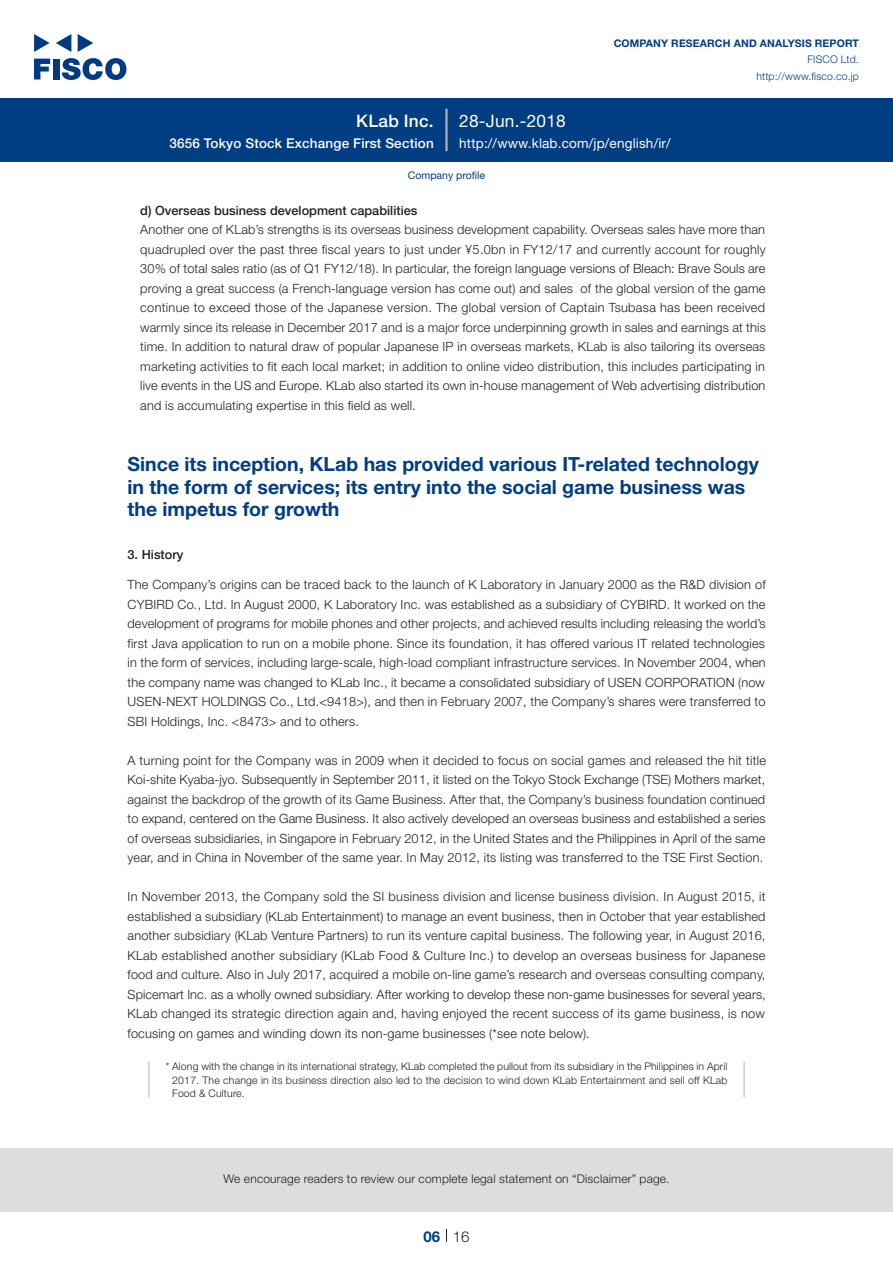
<style>
.page{position:relative;width:893px;height:1263px;background:#fff}
.page>*{position:absolute;margin:0;border:0;box-sizing:border-box;transform-origin:0 0}
.中タイトル_e{font:700 19.5px/22.5px "Helvetica Neue LT Std";color:#003d81}
.t1{font:17.25px "Helvetica Neue LT Std";letter-spacing:.015em;color:#fff}
.t2{font:500 17.25px "Helvetica Neue LT Std";letter-spacing:.015em;color:#fff}
.t3{font:300 15px "Helvetica Neue LT Std";color:#231f20}
.t4{font:700 15px "Helvetica Neue LT Std";color:#003d81}
.t5{font:13.5px "Helvetica Neue LT Std";letter-spacing:.015em;color:#fff}
.t6{font:500 13.5px "Helvetica Neue LT Std";letter-spacing:.015em;color:#fff}
.本文_e{font:300 12.75px/19.5px "Helvetica Neue LT Std";letter-spacing:.015em;color:#231f20;text-align:justify}
.本文3mm_e{font:300 12.75px/19.5px "Helvetica Neue LT Std";letter-spacing:.015em;color:#231f20;text-align:right}
.小タイトル3mm_e{font:500 12.75px "Helvetica Neue LT Std";color:#231f20}
.小タイトル_e{font:500 12.75px "Helvetica Neue LT Std";color:#231f20}
.t7{font:300 12px "Helvetica Neue LT Std";letter-spacing:.015em;color:#231f20}
.t8{font:300 10.5px/13.5px "Helvetica Neue LT Std";letter-spacing:.02em;color:#231f20;text-align:justify}
.t9{font:700 10.5px "Helvetica Neue LT Std";letter-spacing:.015em;color:#003d81}
.t10{font:300 10.5px/16.5px "Helvetica Neue LT Std";letter-spacing:.015em;color:#003d81;text-align:right}
.ヘッダー_e{font:10.5px "Helvetica Neue LT Std";color:#003d81}
</style>
<div class="page">
<div style="left:0;top:1148px;width:893px;height:64px;background:#ddd"></div>
<svg style="left:34px;top:59px;width:16px;height:20px"></svg>
<div style="left:53px;top:59px;width:6px;height:20px;background:#003a83"></div>
<svg style="left:62px;top:58px;width:64px;height:22px"></svg>
<svg style="left:34px;top:34px;width:16px;height:18px"></svg>
<svg style="left:78px;top:34px;width:15px;height:18px"></svg>
<svg style="left:56px;top:34px;width:15px;height:18px"></svg>
<div style="left:0;top:98px;width:893px;height:64px;background:#003d81"></div>
<hr style="left:445px;top:109px;width:3px;height:42px;background:#b5b5b6">
<svg style="left:446px;top:1229px;width:1px;height:13px"></svg>
<hr style="left:148px;top:1061px;width:2px;height:36px;background:#d3d3d3">
<hr style="left:743px;top:1061px;width:2px;height:36px;background:#d3d3d3">
<h2 class="t2" style="left:356px;top:110px;width:79px">KLab Inc.</h2>
<p class="t6" style="left:169px;top:135px;width:266px">3656 Tokyo Stock Exchange First Section</p>
<h2 class="t1" style="left:459px;top:110px;width:108px">28-Jun.-2018</h2>
<p class="t9" style="left:614px;top:37px;width:247px">COMPANY RESEARCH AND ANALYSIS REPORT</p>
<p class="t10" style="left:756px;top:51px;width:104px">FISCO Ltd. http://www.fisco.co j p.</p>
<p class="t5" style="left:459px;top:135px;width:213px">http://www.klab.com j p/ /english /i r/</p>
<p class="ヘッダー_e" style="left:408px;top:169px;width:79px">Company profile</p>
<p class="小タイトル3mm_e" style="left:140px;top:203px;width:279px">d) Overseas business development capabilities</p>
<p class="本文3mm_e" style="left:140px;top:220px;width:627px">Another one of KLab s’ strengths is its overseas business development capability. Overseas sales have more than quadrupled over the past three fiscal years to just under ¥5.0bn in FY12/17 and currently account for roughly 30% of total sales ratio (as of Q1 FY12/18 I n.) particular, the foreign language versions of Bleach: Brave Souls are of the global version of the game</p>
<p class="本文3mm_e" style="left:140px;top:278px;width:627px;text-align:left">proving a great success a( French-language version has come out) and sales<br>continue to exceed those of the Japanese version. The global version of Captain Tsubasa has been received warmly since its release in December 2017 and is a major force underpinning growth in sales and earnings at this time In. addition to natural draw of popular Japanese IP in overseas markets, KLab is also tailoring its overseas marketing activities to fit each local market; in addition to online video distribution, this includes participating in live events in the US and Europe. KLab also started its own in-house management of Web advertising distribution and is accumulating expertise in this field as well.</p>
<p class="中タイトル_e" style="left:128px;top:453px;width:633px">Since its inception, KLab has provided various IT-related technology in the form of services; its entry into the social game business was the impetus for growth</p>
<p class="小タイトル_e" style="left:128px;top:547px;width:57px">3. History</p>
<p class="本文_e" style="left:128px;top:575px;width:640px">The Company s’ origins can be traced back to the launch of K Laboratory in January 2000 as the R&amp;D division of CYBIRD Co., Ltd In. August 2000, K Laboratory Inc. was established as a subsidiary of CYBIRD It. worked on the development of programs for mobile phones and other projects, and achieved results including releasing the world s’ first Java application to run on a mobile phone. Since its foundation it, has offered various IT related technologies in the form of services, including large-scale, high-load compliant infrastructure services In. November 2004, when the company name was changed to KLab Inc it., became a consolidated subsidiary of USEN CORPORATION (now USEN-NEXT HOLDINGS Co., Ltd &lt;. 9418&gt;), and then in February 2007, the Company s’ shares were transferred to SBI Holdings, Inc &lt;. 8473&gt; and to others.</p>
<p class="本文_e" style="left:128px;top:750px;width:640px">A turning point for the Company was in 2009 when it decided to focus on social games and released the hit title Koi-shite Kyaba-jyo. Subsequently in September 2011, it listed on the Tokyo Stock Exchange (TSE) Mothers market, against the backdrop of the growth of its Game Business. After that, the Company s’ business foundation continued to expand, centered on the Game Business It. also actively developed an overseas business and established a series of overseas subsidiaries in, Singapore in February 2012, in the United States and the Philippines in April of the same year, and in China in November of the same year In. May 2012, its listing was transferred to the TSE First Section.</p>
<p class="本文_e" style="left:128px;top:887px;width:640px">In November 2013, the Company sold the SI business division and license business division In. August 2015, it established a subsidiary (KLab Entertainment) to manage an event business, then in October that year established another subsidiary (KLab Venture Partners) to run its venture capital business. The following year in, August 2016, KLab established another subsidiary (KLab Food &amp; Culture Inc ) . to develop an overseas business for Japanese food and culture. Also in July 2017, acquired a mobile on-line game s’ research and overseas consulting company, Spicemart Inc. as a wholly owned subsidiary. After working to develop these non-game businesses for several years, KLab changed its strategic direction again and, having enjoyed the recent success of its game business is, now focusing on games and winding down its non-game businesses (*see note below .(</p>
<p class="t8" style="left:172px;top:1059px;width:557px;text-indent:-6px">* Along with the change in its international strategy, KLab completed the pullout from its subsidiary in the Philippines in April 2017. The change in its business direction also led to the decision to wind down KLab Entertainment and sell off KLab Food &amp; Culture.</p>
<p class="t7" style="left:223px;top:1171px;width:448px">We encourage readers to review our complete legal statement on “Disclaimer” page.</p>
<p class="t4" style="left:423px;top:1227px;width:18px">06</p>
<p class="t3" style="left:453px;top:1227px;width:18px">16</p>
</div>
